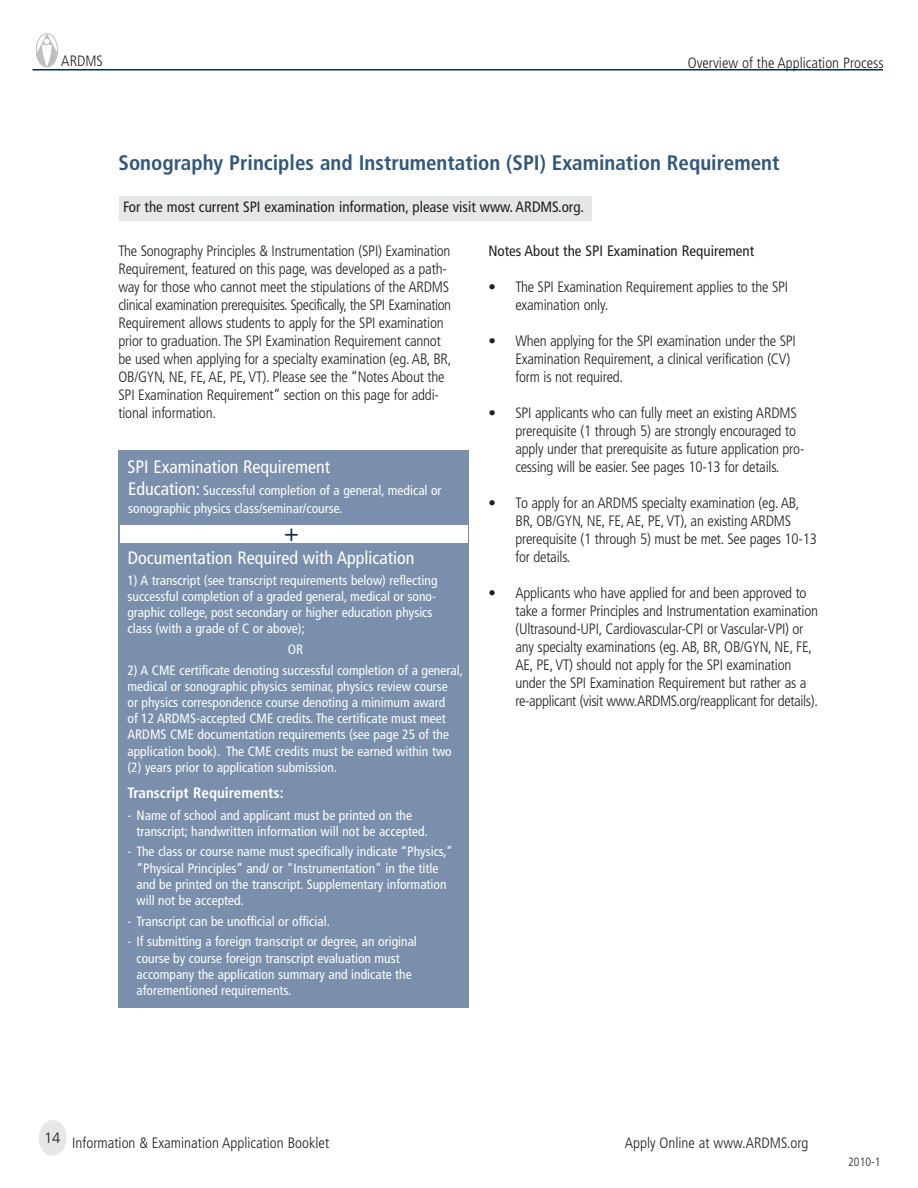
<style>
.page{position:relative;width:918px;height:1188px;background:#fff}
.page>*{position:absolute;margin:0;border:0;box-sizing:border-box;transform-origin:0 0}
.t1{font:condensed 24.45px "Frutiger";color:#002e54}
.t2{font:700 condensed 21px "Frutiger";color:#32577b}
.t3{font:condensed 18px "Frutiger";color:#fff}
.t4{font:300 condensed 15px/18px "Frutiger";letter-spacing:-.015em;color:#231f20}
.t5{font:condensed 15px "Frutiger";color:#231f20}
.t6{font:700 condensed 15px "Frutiger";color:#fff}
.t7{font:condensed 13.5px/16.2px "Frutiger";color:#fff}
.t8{font:300 condensed 12px "Frutiger";color:#231f20}
.s1{font-size:18px}
</style>
<div class="page">
<div style="left:39px;top:1120px;width:28px;height:36px;background:#e6e7e9;border-radius:50%"></div>
<hr style="left:32px;top:69px;width:851px;height:1px;background:#002e54">
<div style="left:36px;top:33px;width:22px;height:34px;border:1px solid #bfbfbf;border-radius:50%"></div>
<svg style="left:37px;top:34px;width:20px;height:33px"></svg>
<div style="left:119px;top:196px;width:473px;height:24px;background:#e6e7e9"></div>
<div style="left:119px;top:451px;width:350px;height:557px;background:#798fab"></div>
<div style="left:120px;top:525px;width:347px;height:18px;background:#fff"></div>
<p class="t4" style="left:61px;top:53px;width:43px">ARDMS</p>
<p class="t4" style="left:688px;top:55px;width:197px">Overview of the Application Process</p>
<h2 class="t2" style="left:118px;top:154px;width:663px">Sonography Principles and Instrumentation (SPI) Examination Requirement</h2>
<p class="t5" style="left:123px;top:200px;width:463px">For the most current SPI examination information, please visit www. ARDMS.org.</p>
<p class="t4" style="left:118px;top:243px;width:335px">The Sonography Principles &amp; Instrumentation (SPI) Examination Requirement, featured on this page, was developed as a path&shy;way for those who cannot meet the stipulations of the ARDMS clinical examination prerequisites. Specifically, the SPI Examination Requirement allows students to apply for the SPI examination prior to graduation. The SPI Examination Requirement cannot be used when applying for a specialty examination (eg. AB, BR, OB/GYN, NE, FE, AE, PE, VT). Please see the “Notes About the SPI Examination Requirement” section on this page for addi&shy;tional information.</p>
<p class="t5" style="left:488px;top:245px;width:267px">Notes About the SPI Examination Requirement</p>
<p class="t4" style="left:515px;top:279px;width:274px;text-indent:-27px">• The SPI Examination Requirement applies to the SPI examination only.</p>
<p class="t4" style="left:515px;top:333px;width:282px;text-indent:-27px">• When applying for the SPI examination under the SPI<br>Examination Requirement, a clinical verification (CV) form is not required.</p>
<p class="t4" style="left:515px;top:405px;width:291px;text-indent:-27px">• SPI applicants who can fully meet an existing ARDMS prerequisite (1 through 5) are strongly encouraged to apply under that prerequisite as future application pro&shy;cessing will be easier. See pages 10-13 for details.</p>
<p class="t4" style="left:515px;top:495px;width:303px;text-indent:-27px">• To apply for an ARDMS specialty examination (eg. AB, BR, OB/GYN, NE, FE, AE, PE, VT), an existing ARDMS prerequisite (1 through 5) must be met. See pages 10-13 for details.</p>
<p class="t4" style="left:515px;top:585px;width:304px;text-indent:-27px">• Applicants who have applied for and been approved to take a former Principles and Instrumentation examination (Ultrasound-UPI, Cardiovascular-CPI or Vascular-VPI) or any specialty examinations (eg. AB, BR, OB/GYN, NE, FE, AE, PE, VT) should not apply for the SPI examination under the SPI Examination Requirement but rather as a re-applicant (visit www.ARDMS.org/reapplicant for details).</p>
<p class="t3" style="left:128px;top:460px;width:204px">SPI Examination Requirement</p>
<p class="t7" style="left:128px;top:483px;width:315px;line-height:18.1px"><span class="s1">Education:</span> Successful completion of a general, medical or sonographic physics class/seminar/course.</p>
<h1 class="t1" style="left:284px;top:522px;width:16px">+</h1>
<p class="t3" style="left:128px;top:550px;width:288px">Documentation Required with Application</p>
<p class="t7" style="left:128px;top:573px;width:312px">1) A transcript (see transcript requirements below) reflecting successful completion of a graded general, medical or sono&shy;graphic college, post secondary or higher education physics class (with a grade of C or above);</p>
<p class="t7" style="left:288px;top:642px;width:17px">OR</p>
<p class="t7" style="left:128px;top:663px;width:337px">2) A CME certificate denoting successful completion of a general, medical or sonographic physics seminar, physics review course<br>or physics correspondence course denoting a minimum award<br>of 12 ARDMS-accepted CME credits. The certificate must meet ARDMS CME documentation requirements (see page 25 of the application book). The CME credits must be earned within two (2) years prior to application submission.</p>
<p class="t6" style="left:128px;top:787px;width:158px">Transcript Requirements:</p>
<p class="t7" style="left:137px;top:808px;width:293px;text-indent:-9px">- Name of school and applicant must be printed on the transcript; handwritten information will not be accepted.</p>
<p class="t7" style="left:137px;top:845px;width:318px;text-indent:-9px">- The class or course name must specifically indicate “Physics,” “Physical Principles” and/ or "Instrumentation" in the title and be printed on the transcript. Supplementary information will not be accepted.</p>
<p class="t7" style="left:128px;top:914px;width:204px">- Transcript can be unofficial or official.</p>
<p class="t7" style="left:137px;top:935px;width:282px;text-indent:-9px">- If submitting a foreign transcript or degree, an original course by course foreign transcript evaluation must accompany the application summary and indicate the aforementioned requirements.</p>
<p class="t4" style="left:44px;top:1135px;width:286px"><sup>14</sup> Information &amp; Examination Application Booklet</p>
<p class="t4" style="left:625px;top:1135px;width:185px">Apply Online at www.ARDMS.org</p>
<p class="t8" style="left:848px;top:1157px;width:34px">2010-1</p>
</div>
